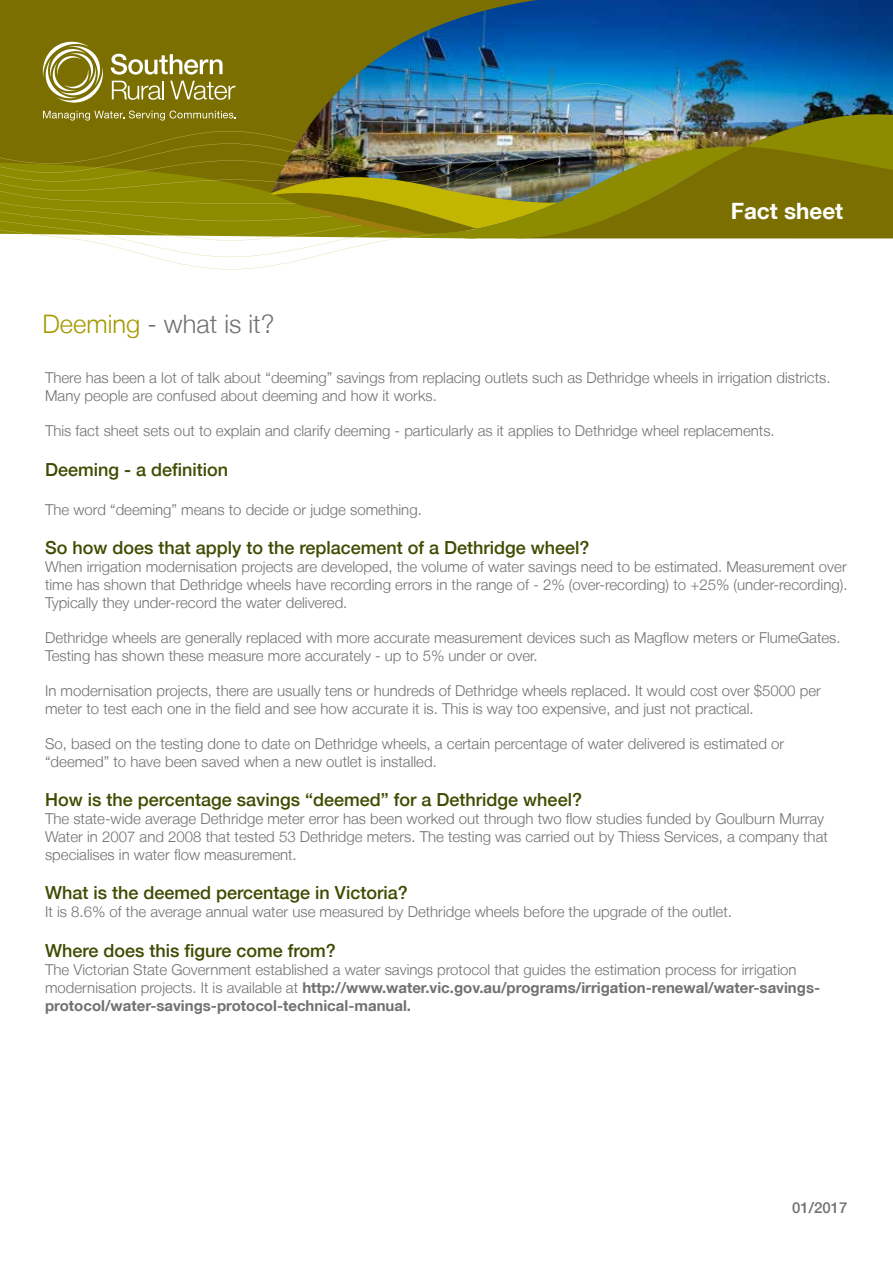
<style>
.page{position:relative;width:893px;height:1263px;background:#fff}
.page>*{position:absolute;margin:0;border:0;box-sizing:border-box;transform-origin:0 0}
.t1{font:300 25.5px "Helvetica Neue LT";color:#717073}
.t2{font:700 22.5px "Helvetica Neue LT";color:#fff}
.t3{font:500 18px "Helvetica Neue LT";color:#3f4b00}
.t4{font:300 15px/18px "Helvetica Neue LT";color:#717073}
.t5{font:500 15px "Helvetica Neue LT";color:#717073}
.s1{color:#a59a00}
.s2{font-weight:700}
</style>
<div class="page">
<svg style="left:0;top:0;width:893px;height:34px;fill:#7a6f00"></svg>
<svg style="left:81px;top:240px;width:307px;height:17px"></svg>
<svg style="left:0;top:221px;width:893px;height:19px;fill:#8d8b00"></svg>
<svg style="left:0;top:204px;width:271px;height:17px;fill:#8d8b00"></svg>
<svg style="left:0;top:192px;width:271px;height:12px;fill:#8d8b00"></svg>
<svg style="left:0;top:183px;width:271px;height:9px;fill:#8d8b00"></svg>
<svg style="left:0;top:173px;width:271px;height:10px;fill:#8d8b00"></svg>
<svg style="left:0;top:164px;width:271px;height:9px;fill:#7a6f00"></svg>
<img style="left:0;top:34px;width:893px;height:130px">
<svg style="left:111px;top:54px;width:112px;height:21px"></svg>
<svg style="left:112px;top:81px;width:52px;height:19px"></svg>
<svg style="left:170px;top:81px;width:65px;height:19px"></svg>
<svg style="left:43px;top:111px;width:192px;height:10px"></svg>
<svg style="left:41px;top:40px;width:64px;height:65px"></svg>
<img style="left:271px;top:110px;width:622px;height:128px">
<h1 class="t1" style="left:43px;top:309px;width:233px"><span class="s1">Deeming</span> - what is it?</h1>
<h2 class="t2" style="left:731px;top:197px;width:114px">Fact sheet</h2>
<p class="t4" style="left:45px;top:368px;width:787px">There has been a lot of talk about “deeming” savings from replacing outlets such as Dethridge wheels in irrigation districts.<br>Many people are confused about deeming and how it works.</p>
<p class="t4" style="left:45px;top:421px;width:731px">This fact sheet sets out to explain and clarify deeming - particularly as it applies to Dethridge wheel replacements.</p>
<p class="t3" style="left:45px;top:459px;width:185px">Deeming - a definition</p>
<p class="t4" style="left:45px;top:501px;width:378px">The word “deeming” means to decide or judge something.</p>
<p class="t3" style="left:45px;top:537px;width:546px">So how does that apply to the replacement of a Dethridge wheel?</p>
<p class="t4" style="left:45px;top:557px;width:804px;text-align:justify">When irrigation modernisation projects are developed, the volume of water savings need to be estimated. Measurement over time has shown that Dethridge wheels have recording errors in the range of - 2% (over-recording) to +25% (under-recording).<br>Typically they under-record the water delivered.</p>
<p class="t4" style="left:45px;top:628px;width:797px">Dethridge wheels are generally replaced with more accurate measurement devices such as Magflow meters or FlumeGates.<br>Testing has shown these measure more accurately - up to 5% under or over.</p>
<p class="t4" style="left:45px;top:681px;width:777px">In modernisation projects, there are usually tens or hundreds of Dethridge wheels replaced. It would cost over $5000 per meter to test each one in the field and see how accurate it is. This is way too expensive, and just not practical.</p>
<p class="t4" style="left:45px;top:734px;width:741px">So, based on the testing done to date on Dethridge wheels, a certain percentage of water delivered is estimated or “deemed” to have been saved when a new outlet is installed.</p>
<p class="t3" style="left:45px;top:788px;width:538px">How is the percentage savings “deemed” for a Dethridge wheel?</p>
<p class="t4" style="left:45px;top:809px;width:784px">The state-wide average Dethridge meter error has been worked out through two flow studies funded by Goulburn Murray<br>Water in 2007 and 2008 that tested 53 Dethridge meters. The testing was carried out by Thiess Services, a company that specialises in water flow measurement.</p>
<p class="t3" style="left:45px;top:882px;width:364px">What is the deemed percentage in Victoria?</p>
<p class="t4" style="left:45px;top:903px;width:688px">It is 8.6% of the average annual water use measured by Dethridge wheels before the upgrade of the outlet.</p>
<p class="t3" style="left:45px;top:940px;width:292px">Where does this figure come from?</p>
<p class="t4" style="left:45px;top:960px;width:777px">The Victorian State Government established a water savings protocol that guides the estimation process for irrigation modernisation projects. It is available at <span class="s2">http://www.water.vic.gov.au/programs/irrigation-renewal/water-savings&shy;protocol/water-savings-protocol-technical-manual.</span></p>
<p class="t5" style="left:792px;top:1198px;width:57px">01/2017</p>
</div>
